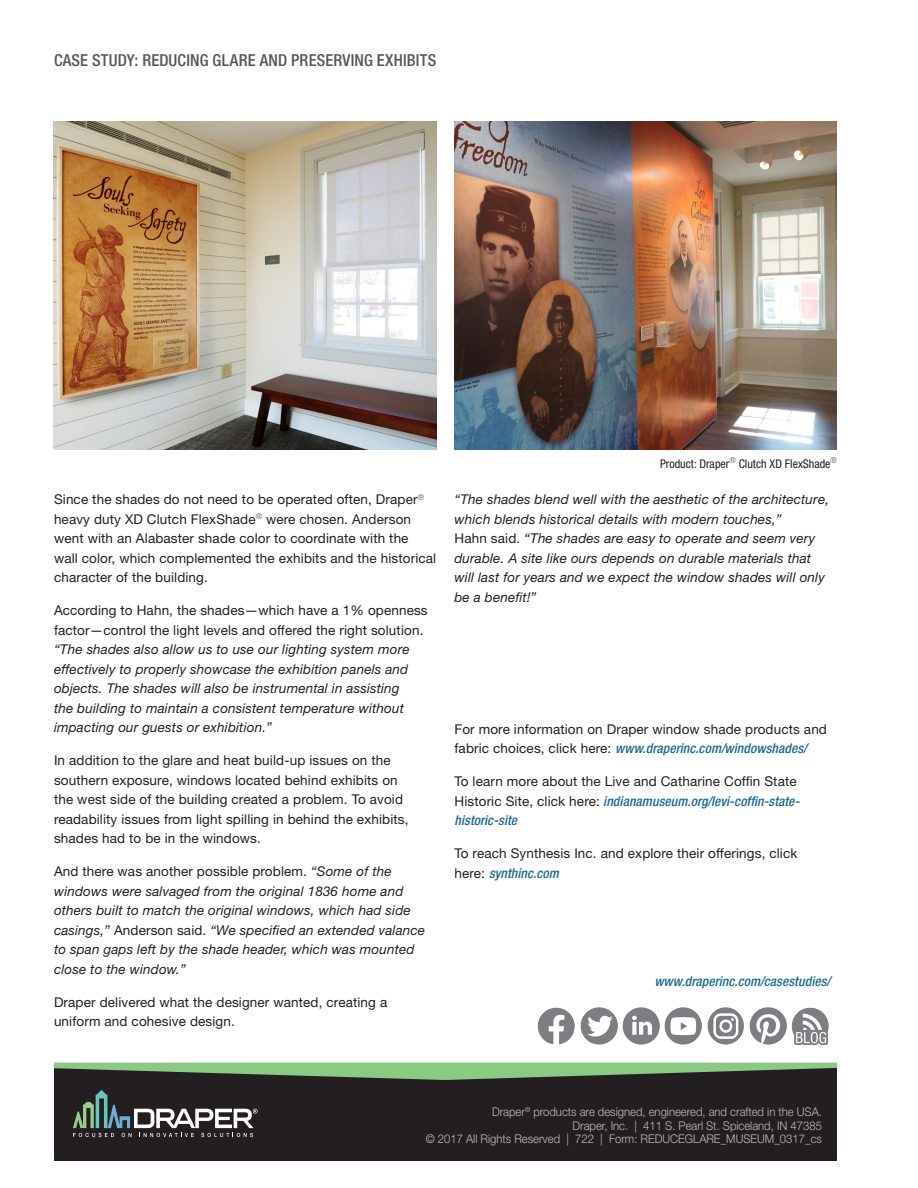
<style>
.page{position:relative;width:918px;height:1188px;background:#fff}
.page>*{position:absolute;margin:0;border:0;box-sizing:border-box;transform-origin:0 0}
.SUBHEAD{font:500 condensed 16.5px "Helvetica Neue LT Std";letter-spacing:.01em;color:#57585a}
.BODY_COPY{font:italic 13.5px/19.5px "Helvetica Neue LT Std";letter-spacing:.01em;color:#231f20}
.BODY_COPY-2{font:13.5px/19.5px "Helvetica Neue LT Std";letter-spacing:.01em;color:#231f20}
.t1{font:italic 500 condensed 13.5px "Helvetica Neue LT Std";letter-spacing:.01em;color:#1b6993}
.t2{font:300 12px/13.5px "Helvetica Neue LT Std";color:#bcbdc0;text-align:right;scale:.94 1}
.PHOTO_CREDIT{font:condensed 12px "Helvetica Neue LT Std";color:#231f20}
.s1{font-style:normal}
.s2{font-weight:500;font-style:italic;font-stretch:condensed;color:#1b6993}
</style>
<div class="page">
<div style="left:54px;top:1067px;width:783px;height:94px;background:#231f20"></div>
<svg style="left:54px;top:1063px;width:783px;height:17px"></svg>
<svg style="left:73px;top:1090px;width:185px;height:47px"></svg>
<img style="left:454px;top:122px;width:383px;height:327px">
<img style="left:54px;top:122px;width:382px;height:327px">
<img style="left:792px;top:1007px;width:37px;height:39px">
<img style="left:749px;top:1007px;width:38px;height:38px">
<img style="left:707px;top:1007px;width:37px;height:38px">
<img style="left:665px;top:1007px;width:37px;height:38px">
<img style="left:622px;top:1007px;width:38px;height:38px">
<img style="left:580px;top:1007px;width:38px;height:38px">
<img style="left:538px;top:1007px;width:37px;height:38px">
<p class="SUBHEAD" style="left:54px;top:50px;width:384px">CASE STUDY: REDUCING GLARE AND PRESERVING EXHIBITS</p>
<p class="BODY_COPY-2" style="left:54px;top:489px;width:384px">Since the shades do not need to be operated often, Draper<sup>® </sup>heavy duty XD Clutch FlexShade<sup>®</sup> were chosen. Anderson went with an Alabaster shade color to coordinate with the<br>wall color, which complemented the exhibits and the historical character of the building.</p>
<p class="BODY_COPY" style="left:54px;top:600px;width:375px"><span class="s1">According to Hahn, the shades—which have a 1% openness factor—control the light levels and offered the right solution. </span>“The shades also allow us to use our lighting system more effectively to properly showcase the exhibition panels and objects. The shades will also be instrumental in assisting<br>the building to maintain a consistent temperature without impacting our guests or exhibition.”</p>
<p class="BODY_COPY-2" style="left:54px;top:750px;width:356px">In addition to the glare and heat build-up issues on the southern exposure, windows located behind exhibits on the west side of the building created a problem. To avoid readability issues from light spilling in behind the exhibits, shades had to be in the windows.</p>
<p class="BODY_COPY" style="left:54px;top:861px;width:373px"><span class="s1">And there was another possible problem.</span> “Some of the windows were salvaged from the original 1836 home and others built to match the original windows, which had side casings,” <span class="s1">Anderson said.</span> “We specified an extended valance to span gaps left by the shade header, which was mounted close to the window.”</p>
<p class="BODY_COPY-2" style="left:54px;top:992px;width:335px">Draper delivered what the designer wanted, creating a uniform and cohesive design.</p>
<p class="PHOTO_CREDIT" style="left:660px;top:457px;width:178px">Product: Draper<sup>®</sup> Clutch XD FlexShade<sup>®</sup></p>
<p class="BODY_COPY" style="left:454px;top:489px;width:376px">“The shades blend well with the aesthetic of the architecture, which blends historical details with modern touches,”<br><span class="s1">Hahn said.</span> “The shades are easy to operate and seem very durable. A site like ours depends on durable materials that will last for years and we expect the window shades will only be a benefit!”</p>
<p class="BODY_COPY-2" style="left:454px;top:719px;width:374px">For more information on Draper window shade products and fabric choices, click here: <span class="s2">www.draperinc.com/windowshades/</span></p>
<p class="BODY_COPY-2" style="left:454px;top:771px;width:347px">To learn more about the Live and Catharine Coffin State<br>Historic Site, click here: <span class="s2">indianamuseum.org/levi-coffin-state&shy;historic-site</span></p>
<p class="BODY_COPY-2" style="left:454px;top:843px;width:344px">To reach Synthesis Inc. and explore their offerings, click here: <span class="s2">synthinc.com</span></p>
<p class="t1" style="left:654px;top:973px;width:178px">www.draperinc.com/casestudies/</p>
<p class="t2" style="left:426px;top:1105px;width:423px">Draper<sup>®</sup> products are designed, engineered, and crafted in the USA.<br>Draper, Inc. | 411 S. Pearl St. Spiceland, IN 47385<br>© 2017 All Rights Reserved | 722 | Form: REDUCEGLARE_MUSEUM_0317_cs</p>
</div>
